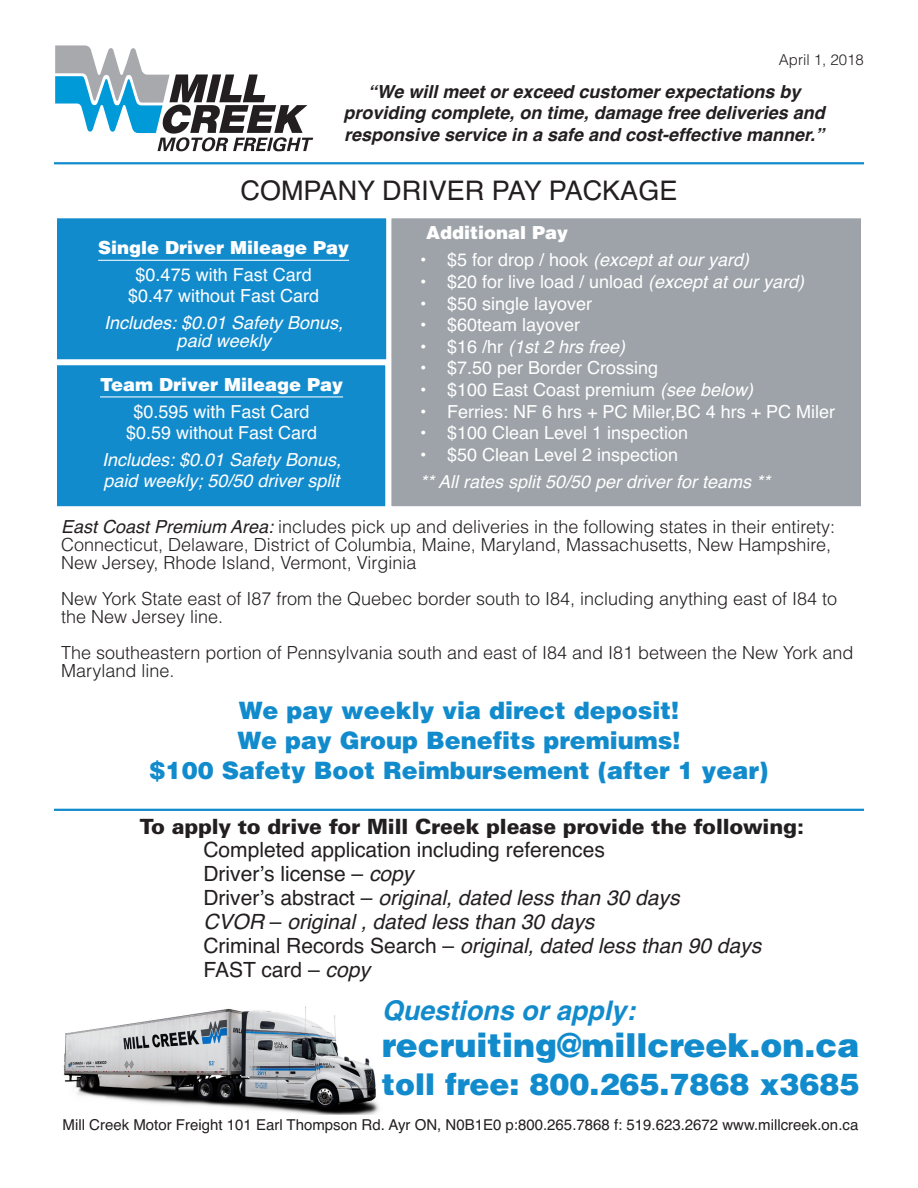
<style>
.page{position:relative;width:918px;height:1188px;background:#fff}
.page>*{position:absolute;margin:0;border:0;box-sizing:border-box;transform-origin:0 0}
.t1{font:900 33px "Helvetica";color:#128bcd}
.t2{font:900 30px "Helvetica";color:#128bcd}
.t3{font:27px "Helvetica";color:#231f20}
.t4{font:italic 700 27px "Helvetica";color:#128bcd}
.t5{font:900 24px "Helvetica";color:#128bcd}
.t6{font:italic 21px "Helvetica";color:#231f20}
.t7{font:21px "Helvetica";color:#231f20}
.t8{font:900 21px "Univers LT Std";letter-spacing:-.01em;color:#231f20}
.t9{font:300 18px/18px "Helvetica";color:#231f20}
.t10{font:18px "Helvetica";color:#fff}
.t11{font:italic 18px "Helvetica";color:#fff}
.t12{font:italic 700 18px/21.6px "Helvetica";color:#231f20;text-align:center}
.t13{font:900 18px/27px "Helvetica";color:#fff;text-align:center}
.t14{font:15px "Helvetica";color:#231f20}
.t15{font:300 15px "Helvetica";color:#231f20}
.s1{font-weight:400}
.s2{font-style:normal}
.s3{font-style:italic}
.s4{font-weight:400;font-style:italic}
</style>
<div class="page">
<img style="left:63px;top:1006px;width:316px;height:108px">
<div style="left:56px;top:217px;width:332px;height:144px;background:#128bcd"></div>
<div style="left:54px;top:215px;width:335px;height:147px;border:3px solid #fff"></div>
<div style="left:388px;top:215px;width:476px;height:294px;background:#9da3a8;border:3px solid #fff"></div>
<div style="left:54px;top:362px;width:334px;height:147px;background:#128bcd;border:3px solid #fff"></div>
<hr style="left:98px;top:260px;width:251px;height:1px;background:#fff">
<hr style="left:100px;top:396px;width:243px;height:1px;background:#fff">
<hr style="left:54px;top:162px;width:810px;height:2px;background:#128bcd">
<hr style="left:54px;top:809px;width:810px;height:2px;background:#128bcd">
<svg style="left:55px;top:45px;width:258px;height:106px"></svg>
<p class="t15" style="left:779px;top:50px;width:87px">April 1, 2018</p>
<p class="t12" style="left:344px;top:81px;width:483px">“We will meet or exceed customer expectations by providing complete, on time, damage free deliveries and responsive service in a safe and cost-effective manner.”</p>
<p class="t3" style="left:241px;top:169px;width:438px">COMPANY DRIVER PAY PACKAGE</p>
<p class="t13" style="left:98px;top:234px;width:252px">Single Driver Mileage Pay <span class="s1">$0.475 with Fast Card</span></p>
<p class="t10" style="left:128px;top:282px;width:193px">$0.47 without Fast Card</p>
<p class="t11" style="left:104px;top:309px;width:241px">Includes: $0.01 Safety Bonus,</p>
<p class="t11" style="left:177px;top:327px;width:96px">paid weekly</p>
<p class="t13" style="left:100px;top:370px;width:244px">Team Driver Mileage Pay <span class="s1">$0.595 with Fast Card</span></p>
<p class="t10" style="left:126px;top:419px;width:193px">$0.59 without Fast Card</p>
<p class="t11" style="left:102px;top:445px;width:241px">Includes: $0.01 Safety Bonus,</p>
<p class="t11" style="left:104px;top:466px;width:238px">paid weekly; 50/50 driver split</p>
<p class="t13" style="left:426px;top:219px;width:144px">Additional Pay</p>
<p class="t11" style="left:420px;top:246px;width:331px"><span class="s2">• $5 for drop / hook</span> (except at our yard)</p>
<p class="t10" style="left:420px;top:268px;width:386px">• $20 for live load / unload <span class="s3">(except at our yard)</span></p>
<p class="t10" style="left:420px;top:289px;width:174px">• $50 single layover</p>
<p class="t10" style="left:420px;top:311px;width:162px">• $60team layover</p>
<p class="t11" style="left:420px;top:332px;width:207px"><span class="s2">• $16 /hr</span> (1st 2 hrs free)</p>
<p class="t10" style="left:420px;top:354px;width:240px">• $7.50 per Border Crossing</p>
<p class="t10" style="left:420px;top:376px;width:335px">• $100 East Coast premium <span class="s3">(see below)</span></p>
<p class="t10" style="left:420px;top:397px;width:417px">• Ferries: NF 6 hrs + PC Miler,BC 4 hrs + PC Miler</p>
<p class="t10" style="left:420px;top:419px;width:270px">• $100 Clean Level 1 inspection</p>
<p class="t10" style="left:420px;top:441px;width:260px">• $50 Clean Level 2 inspection</p>
<p class="t11" style="left:420px;top:467px;width:352px">** All rates split 50/50 per driver for teams **</p>
<p class="t9" style="left:61px;top:518px;width:775px"><span class="s4">East Coast Premium Area:</span> includes pick up and deliveries in the following states in their entirety:</p>
<p class="t9" style="left:61px;top:536px;width:771px">Connecticut, Delaware, District of Columbia, Maine, Maryland, Massachusetts, New Hampshire,<br>New Jersey, Rhode Island, Vermont, Virginia</p>
<p class="t9" style="left:61px;top:590px;width:778px">New York State east of I87 from the Quebec border south to I84, including anything east of I84 to the New Jersey line.</p>
<p class="t9" style="left:61px;top:644px;width:794px">The southeastern portion of Pennsylvania south and east of I84 and I81 between the New York and<br>Maryland line.</p>
<p class="t5" style="left:239px;top:695px;width:442px">We pay weekly via direct deposit!</p>
<p class="t5" style="left:238px;top:725px;width:444px">We pay Group Benefits premiums!</p>
<p class="t5" style="left:150px;top:755px;width:620px">$100 Safety Boot Reimbursement (after 1 year)</p>
<p class="t8" style="left:140px;top:813px;width:666px">To apply to drive for Mill Creek please provide the following:</p>
<p class="t7" style="left:203px;top:834px;width:403px">Completed application including references</p>
<p class="t7" style="left:203px;top:858px;width:212px">Driver’s license – <span class="s3">copy</span></p>
<p class="t6" style="left:203px;top:881px;width:478px"><span class="s2">Driver’s abstract –</span> original, dated less than 30 days</p>
<p class="t6" style="left:203px;top:905px;width:393px">CVOR <span class="s2">–</span> original , dated less than 30 days</p>
<p class="t6" style="left:203px;top:929px;width:559px"><span class="s2">Criminal Records Search –</span> original, dated less than 90 days</p>
<p class="t7" style="left:203px;top:954px;width:168px">FAST card – <span class="s3">copy</span></p>
<p class="t4" style="left:382px;top:988px;width:255px">Questions or apply:</p>
<p class="t1" style="left:382px;top:1024px;width:479px">recruiting@millcreek.on.ca</p>
<p class="t2" style="left:382px;top:1064px;width:479px">toll free: 800.265.7868 x3685</p>
<p class="t14" style="left:63px;top:1113px;width:797px">Mill Creek Motor Freight 101 Earl Thompson Rd. Ayr ON, N0B1E0 p:800.265.7868 f: 519.623.2672 www.millcreek.on.ca</p>
</div>
